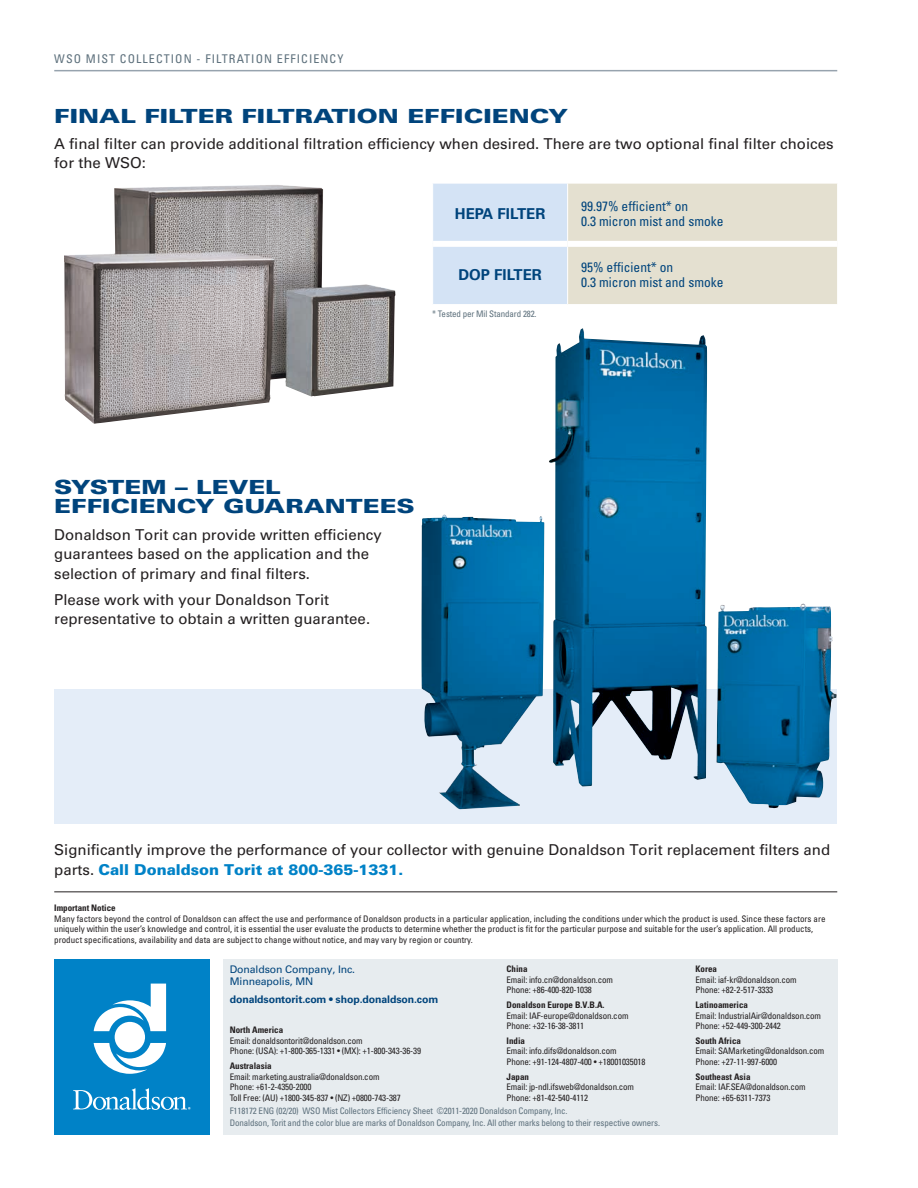
<style>
.page{position:relative;width:918px;height:1188px;background:#fff}
.page>*{position:absolute;margin:0;border:0;box-sizing:border-box;transform-origin:0 0}
.t1{font:900 19.5px/19.5px "Univers LT Std";color:#00447c;scale:1.3 1}
.t2{font:15px/19.5px "Univers LT Std";color:#231f20}
.t3{font:700 15px "Univers LT Std";color:#00447c}
.t4{font:condensed 13.5px/15px "Univers LT Std";color:#00447c}
.t5{font:condensed 12px "Univers LT Std";letter-spacing:.09em;color:#5d707c}
.t6{font:700 10.5px "Univers LT Std";letter-spacing:-.01em;color:#00447c}
.t7{font:10.5px/12px "Univers LT Std";letter-spacing:-.01em;color:#00447c}
.t8{font:condensed 9px/10.5px "Univers LT Std";letter-spacing:-.015em;color:#231f20}
.t9{font:condensed 9px/12px "Univers LT Std";letter-spacing:-.015em;color:#5d707c}
.t10{font:700 condensed 9px "Univers LT Std";color:#231f20}
.s1{font-weight:900;color:#0082c7}
</style>
<div class="page">
<div style="left:223px;top:959px;width:614px;height:175px;background:#e7ecef"></div>
<div style="left:54px;top:959px;width:156px;height:175px;background:#0082c7"></div>
<svg style="left:73px;top:1088px;width:118px;height:22px"></svg>
<svg style="left:94px;top:984px;width:72px;height:90px"></svg>
<hr style="left:54px;top:891px;width:783px;height:1px;background:#231f20">
<hr style="left:54px;top:70px;width:783px;height:1px;background:#97a3ae">
<svg style="left:433px;top:184px;width:404px;height:120px;background:#dee1dc"></svg>
<hr style="left:567px;top:183px;width:1px;height:58px;background:#fff">
<hr style="left:567px;top:247px;width:1px;height:57px;background:#fff">
<div style="left:433px;top:241px;width:135px;height:6px;background:#fff"></div>
<div style="left:568px;top:241px;width:269px;height:6px;background:#fff"></div>
<img style="left:64px;top:185px;width:332px;height:239px">
<div style="left:54px;top:689px;width:783px;height:135px;background:#e4edf8"></div>
<img style="left:549px;top:328px;width:158px;height:459px">
<img style="left:717px;top:604px;width:120px;height:205px">
<img style="left:421px;top:515px;width:123px;height:294px">
<h3 class="t5" style="left:54px;top:51px;width:291px">WSO MIST COLLECTION - FILTRATION EFFICIENCY</h3>
<h1 class="t1" style="left:54px;top:106px;width:397px">FINAL FILTER FILTRATION EFFICIENCY</h1>
<h2 class="t2" style="left:54px;top:134px;width:781px">A final filter can provide additional filtration efficiency when desired. There are two optional final filter choices for the WSO:</h2>
<h2 class="t3" style="left:455px;top:205px;width:92px">HEPA FILTER</h2>
<h3 class="t4" style="left:581px;top:198px;width:144px">99.97% efficient* on<br>0.3 micron mist and smoke</h3>
<h2 class="t3" style="left:458px;top:266px;width:85px">DOP FILTER</h2>
<h3 class="t4" style="left:581px;top:259px;width:144px">95% efficient* on<br>0.3 micron mist and smoke</h3>
<p class="t9" style="left:432px;top:308px;width:106px">* Tested per Mil Standard 282.</p>
<h1 class="t1" style="left:54px;top:477px;width:279px">SYSTEM – LEVEL<br>EFFICIENCY GUARANTEES</h1>
<h2 class="t2" style="left:54px;top:525px;width:329px">Donaldson Torit can provide written efficiency guarantees based on the application and the selection of primary and final filters.</h2>
<h2 class="t2" style="left:54px;top:590px;width:317px">Please work with your Donaldson Torit representative to obtain a written guarantee.</h2>
<h2 class="t2" style="left:54px;top:840px;width:777px">Significantly improve the performance of your collector with genuine Donaldson Torit replacement filters and parts. <span class="s1">Call Donaldson Torit at 800-365-1331.</span></h2>
<p class="t10" style="left:54px;top:903px;width:63px">Important Notice</p>
<p class="t8" style="left:54px;top:913px;width:773px">Many factors beyond the control of Donaldson can affect the use and performance of Donaldson products in a particular application, including the conditions under which the product is used. Since these factors are uniquely within the user’s knowledge and control, it is essential the user evaluate the products to determine whether the product is fit for the particular purpose and suitable for the user’s application. All products, product specifications, availability and data are subject to change without notice, and may vary by region or country.</p>
<p class="t7" style="left:230px;top:964px;width:127px">Donaldson Company, Inc.<br>Minneapolis, MN</p>
<p class="t6" style="left:230px;top:993px;width:210px">donaldsontorit.com • shop.donaldson.com</p>
<p class="t10" style="left:230px;top:1025px;width:55px">North America</p>
<p class="t8" style="left:230px;top:1035px;width:193px">Email: donaldsontorit@donaldson.com<br>Phone: (USA): +1-800-365-1331 • (MX): +1-800-343-36-39</p>
<p class="t10" style="left:230px;top:1060px;width:43px">Australasia</p>
<p class="t8" style="left:230px;top:1071px;width:172px">Email: marketing.australia@donaldson.com<br>Phone: +61-2-4350-2000<br>Toll Free: (AU) +1800-345-837 • (NZ) +0800-743-387</p>
<p class="t10" style="left:507px;top:964px;width:23px">China</p>
<p class="t8" style="left:507px;top:974px;width:108px">Email: info.cn@donaldson.com<br>Phone: +86-400-820-1038</p>
<p class="t10" style="left:507px;top:999px;width:99px">Donaldson Europe B.V.B.A.</p>
<p class="t8" style="left:507px;top:1010px;width:124px">Email: IAF-europe@donaldson.com<br>Phone: +32-16-38-3811</p>
<p class="t10" style="left:507px;top:1035px;width:20px">India</p>
<p class="t8" style="left:507px;top:1046px;width:140px">Email: info.difs@donaldson.com<br>Phone: +91-124-4807-400 • +18001035018</p>
<p class="t10" style="left:507px;top:1071px;width:24px">Japan</p>
<p class="t8" style="left:507px;top:1082px;width:129px">Email: jp-ndl.ifsweb@donaldson.com<br>Phone: +81-42-540-4112</p>
<p class="t9" style="left:230px;top:1105px;width:432px">F118172 ENG (02/20) WSO Mist Collectors Efficiency Sheet ©2011-2020 Donaldson Company, Inc.<br>Donaldson, Torit and the color blue are marks of Donaldson Company, Inc. All other marks belong to their respective owners.</p>
<p class="t10" style="left:696px;top:964px;width:23px">Korea</p>
<p class="t8" style="left:696px;top:974px;width:103px">Email: iaf-kr@donaldson.com<br>Phone: +82-2-517-3333</p>
<p class="t10" style="left:696px;top:999px;width:54px">Latinoamerica</p>
<p class="t8" style="left:696px;top:1010px;width:127px">Email: IndustrialAir@donaldson.com<br>Phone: +52-449-300-2442</p>
<p class="t10" style="left:696px;top:1035px;width:47px">South Africa</p>
<p class="t8" style="left:696px;top:1046px;width:130px">Email: SAMarketing@donaldson.com<br>Phone: +27-11-997-6000</p>
<p class="t10" style="left:696px;top:1071px;width:56px">Southeast Asia</p>
<p class="t8" style="left:696px;top:1082px;width:112px">Email: IAF.SEA@donaldson.com<br>Phone: +65-6311-7373</p>
</div>
